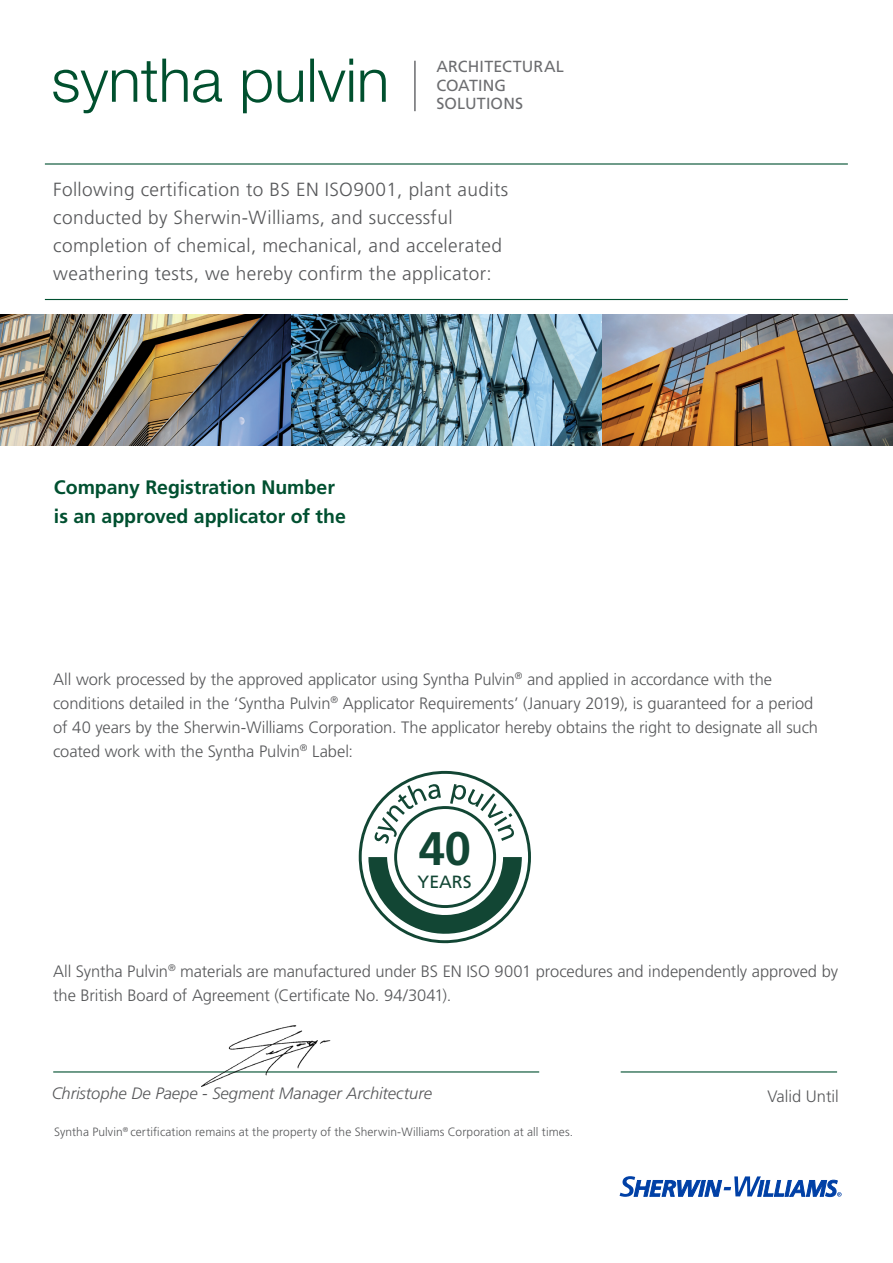
<style>
.page{position:relative;width:893px;height:1263px;background:#fff}
.page>*{position:absolute;margin:0;border:0;box-sizing:border-box;transform-origin:0 0}
.t1{font:700 47.1px "Frutiger LT Std";color:#124634}
.Section_head{font:700 19.5px "Frutiger LT Std";letter-spacing:-.005em;color:#005030}
.subhead{font:300 19.05px/27.9px "Frutiger LT Std";letter-spacing:.02em;color:#57585a}
.t2{font:17.7px "Frutiger LT Std";color:#124634}
.Basic_body{font:300 16.5px/24px "Frutiger LT Std";letter-spacing:-.005em;color:#57585a}
.Basic_body-2{font:italic 300 16.5px "Frutiger LT Std";letter-spacing:-.005em;color:#57585a}
.t3{font:16.05px/18.8px "Frutiger LT Std";letter-spacing:.01em;color:#6c6d70}
.Basic_body-3{font:300 12px "Frutiger LT Std";letter-spacing:.005em;color:#57585a}
</style>
<div class="page">
<img style="left:0;top:314px;width:893px;height:132px">
<hr style="left:53px;top:1071px;width:486px;height:1px;background:#005030">
<hr style="left:621px;top:1071px;width:216px;height:1px;background:#005030">
<hr style="left:45px;top:163px;width:803px;height:2px;background:#005030">
<hr style="left:45px;top:299px;width:803px;height:1px;background:#005030">
<svg style="left:53px;top:59px;width:333px;height:54px"></svg>
<hr style="left:414px;top:61px;width:2px;height:50px;background:#6c6d70">
<svg style="left:358px;top:770px;width:173px;height:174px"></svg>
<img style="left:202px;top:1025px;width:131px;height:62px">
<svg style="left:620px;top:1176px;width:222px;height:22px"></svg>
<p class="t3" style="left:436px;top:57px;width:129px">ARCHITECTURAL<br>COATING<br>SOLUTIONS</p>
<p class="subhead" style="left:53px;top:176px;width:456px">Following certification to BS EN ISO9001, plant audits conducted by Sherwin-Williams, and successful completion of chemical, mechanical, and accelerated weathering tests, we hereby confirm the applicator:</p>
<p class="Section_head" style="left:54px;top:476px;width:283px">Company Registration Number</p>
<p class="Section_head" style="left:54px;top:504px;width:293px">is an approved applicator of the</p>
<p class="Basic_body" style="left:53px;top:667px;width:766px">All work processed by the approved applicator using Syntha Pulvin<sup>®</sup> and applied in accordance with the conditions detailed in the ‘Syntha Pulvin<sup>®</sup> Applicator Requirements’ (January 2019), is guaranteed for a period of 40 years by the Sherwin-Williams Corporation. The applicator hereby obtains the right to designate all such coated work with the Syntha Pulvin<sup>®</sup> Label:</p>
<p class="t1" style="left:419px;top:821px;width:54px">40</p>
<p class="t2" style="left:418px;top:871px;width:56px">YEARS</p>
<p class="Basic_body" style="left:53px;top:959px;width:786px">All Syntha Pulvin<sup>®</sup> materials are manufactured under BS EN ISO 9001 procedures and independently approved by the British Board of Agreement (Certificate No. 94/3041).</p>
<p class="Basic_body-2" style="left:52px;top:1084px;width:382px">Christophe De Paepe - Segment Manager Architecture</p>
<p class="Basic_body-3" style="left:54px;top:1125px;width:520px">Syntha Pulvin<sup>®</sup> certification remains at the property of the Sherwin-Williams Corporation at all times.</p>
<p class="Basic_body" style="left:767px;top:1084px;width:73px">Valid Until</p>
</div>
